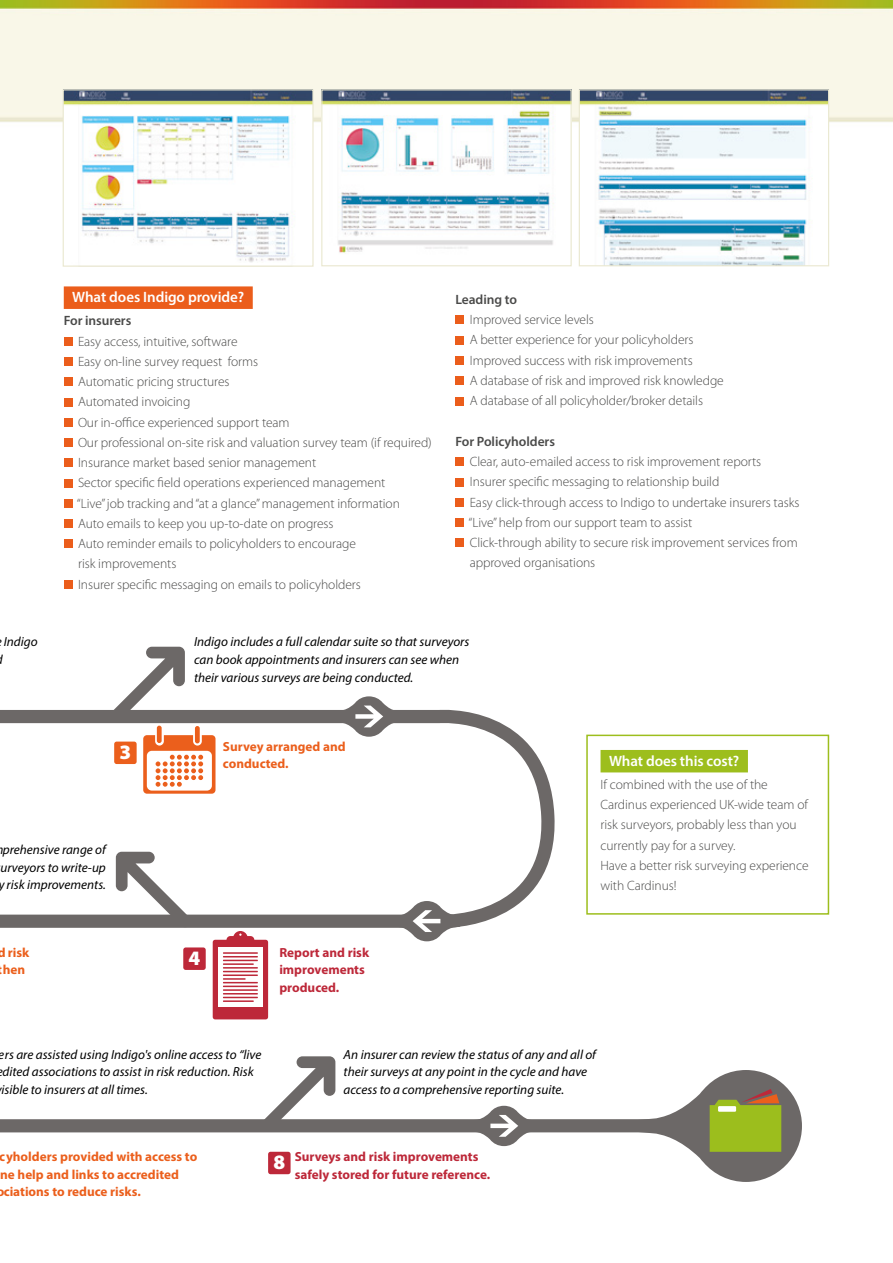
<style>
.page{position:relative;width:893px;height:1263px;background:#fff}
.page>*{position:absolute;margin:0;border:0;box-sizing:border-box;transform-origin:0 0}
.t1{font:900 20.55px "Myriad Pro";color:#fff}
.t2{font:600 15px "Myriad Pro";letter-spacing:-.005em;color:#fff}
.t3{font:300 13.5px/20.2px "Myriad Pro";letter-spacing:-.005em;color:#4a4a49}
.t4{font:600 13.5px "Myriad Pro";letter-spacing:-.005em;color:#4a4a49}
.t5{font:italic 13.2px/17.5px "Myriad Pro";color:#000}
.t6{font:700 13.2px/17.5px "Myriad Pro";color:#eb5f1c}
.t7{font:700 13.2px/17.5px "Myriad Pro";color:#bd2839}
</style>
<div class="page">
<img style="left:0;top:0;width:893px;height:548px">
<div style="left:64px;top:286px;width:189px;height:23px;background:#eb5d1b"></div>
<div style="left:64px;top:337px;width:8px;height:9px;background:#eb5d1b"></div>
<div style="left:64px;top:357px;width:8px;height:9px;background:#eb5d1b"></div>
<div style="left:64px;top:378px;width:8px;height:8px;background:#eb5d1b"></div>
<div style="left:64px;top:398px;width:8px;height:8px;background:#eb5d1b"></div>
<div style="left:64px;top:418px;width:8px;height:9px;background:#eb5d1b"></div>
<div style="left:64px;top:438px;width:8px;height:9px;background:#eb5d1b"></div>
<div style="left:64px;top:459px;width:8px;height:8px;background:#eb5d1b"></div>
<div style="left:64px;top:479px;width:8px;height:8px;background:#eb5d1b"></div>
<div style="left:64px;top:499px;width:8px;height:9px;background:#eb5d1b"></div>
<div style="left:64px;top:519px;width:8px;height:9px;background:#eb5d1b"></div>
<div style="left:64px;top:540px;width:8px;height:8px;background:#eb5d1b"></div>
<div style="left:64px;top:580px;width:8px;height:9px;background:#eb5d1b"></div>
<div style="left:455px;top:316px;width:9px;height:8px;background:#eb5d1b"></div>
<div style="left:455px;top:336px;width:9px;height:8px;background:#eb5d1b"></div>
<div style="left:455px;top:356px;width:9px;height:9px;background:#eb5d1b"></div>
<div style="left:455px;top:376px;width:9px;height:9px;background:#eb5d1b"></div>
<div style="left:455px;top:397px;width:9px;height:8px;background:#eb5d1b"></div>
<div style="left:455px;top:457px;width:9px;height:9px;background:#eb5d1b"></div>
<div style="left:455px;top:478px;width:9px;height:8px;background:#eb5d1b"></div>
<div style="left:455px;top:498px;width:9px;height:8px;background:#eb5d1b"></div>
<div style="left:455px;top:518px;width:9px;height:9px;background:#eb5d1b"></div>
<div style="left:455px;top:538px;width:9px;height:9px;background:#eb5d1b"></div>
<div style="left:600px;top:750px;width:148px;height:22px;background:#9dbe1d"></div>
<div style="left:586px;top:735px;width:243px;height:180px;border:2px solid #9dbe1d"></div>
<svg style="left:0;top:709px;width:697px;height:424px"></svg>
<svg style="left:335px;top:696px;width:64px;height:41px"></svg>
<svg style="left:470px;top:1106px;width:64px;height:40px"></svg>
<svg style="left:397px;top:901px;width:63px;height:40px"></svg>
<svg style="left:109px;top:647px;width:76px;height:76px"></svg>
<svg style="left:116px;top:852px;width:76px;height:76px"></svg>
<svg style="left:260px;top:1056px;width:75px;height:76px"></svg>
<svg style="left:634px;top:1070px;width:168px;height:112px"></svg>
<div style="left:718px;top:1106px;width:18px;height:6px;background:#fff"></div>
<div style="left:114px;top:741px;width:23px;height:23px;background:#eb5f1c;border-radius:2px"></div>
<div style="left:268px;top:1152px;width:23px;height:22px;background:#bd2839;border-radius:2px"></div>
<div style="left:183px;top:947px;width:23px;height:23px;background:#bd2839;border-radius:2px"></div>
<div style="left:157px;top:726px;width:5px;height:17px;background:#eb5f1c;border-radius:2px"></div>
<div style="left:195px;top:726px;width:5px;height:17px;background:#eb5f1c;border-radius:2px"></div>
<svg style="left:143px;top:735px;width:72px;height:59px"></svg>
<svg style="left:213px;top:931px;width:55px;height:88px"></svg>
<svg style="left:218px;top:947px;width:44px;height:59px"></svg>
<hr style="left:223px;top:952px;width:35px;height:2px;background:#bd2839">
<hr style="left:223px;top:956px;width:35px;height:1px;background:#bd2839">
<hr style="left:223px;top:960px;width:35px;height:1px;background:#bd2839">
<hr style="left:223px;top:963px;width:31px;height:2px;background:#bd2839">
<hr style="left:223px;top:967px;width:35px;height:1px;background:#bd2839">
<hr style="left:223px;top:971px;width:35px;height:1px;background:#bd2839">
<hr style="left:223px;top:974px;width:35px;height:2px;background:#bd2839">
<hr style="left:223px;top:978px;width:23px;height:2px;background:#bd2839">
<hr style="left:223px;top:989px;width:35px;height:2px;background:#bd2839">
<hr style="left:223px;top:997px;width:35px;height:1px;background:#bd2839">
<hr style="left:223px;top:982px;width:35px;height:1px;background:#bd2839">
<hr style="left:223px;top:985px;width:35px;height:2px;background:#bd2839">
<hr style="left:223px;top:993px;width:35px;height:1px;background:#bd2839">
<hr style="left:223px;top:1000px;width:31px;height:2px;background:#bd2839">
<img style="left:323px;top:91px;width:247px;height:173px">
<div style="left:321px;top:89px;width:251px;height:177px;border:1px solid #eae8d0"></div>
<img style="left:65px;top:91px;width:247px;height:174px">
<div style="left:63px;top:89px;width:251px;height:178px;border:1px solid #eae8d0"></div>
<img style="left:581px;top:91px;width:246px;height:173px">
<div style="left:579px;top:89px;width:250px;height:177px;border:1px solid #eae8d0"></div>
<p class="t2" style="left:72px;top:287px;width:173px">What does Indigo provide?</p>
<p class="t4" style="left:64px;top:312px;width:69px">For insurers</p>
<p class="t3" style="left:77px;top:331px;width:357px">Easy access, intuitive, software<br>Easy on-line survey request forms<br>Automatic pricing structures<br>Automated invoicing<br>Our in-office experienced support team<br>Our professional on-site risk and valuation survey team (if required)<br>Insurance market based senior management<br>Sector specific field operations experienced management<br>“Live” job tracking and “at a glance” management information<br>Auto emails to keep you up-to-date on progress<br>Auto reminder emails to policyholders to encourage<br>risk improvements<br>Insurer specific messaging on emails to policyholders</p>
<p class="t4" style="left:455px;top:291px;width:63px">Leading to</p>
<p class="t3" style="left:470px;top:309px;width:256px">Improved service levels<br>A better experience for your policyholders Improved success with risk improvements<br>A database of risk and improved risk knowledge A database of all policyholder/broker details</p>
<p class="t4" style="left:455px;top:433px;width:101px">For Policyholders</p>
<p class="t3" style="left:468px;top:451px;width:332px">Clear, auto-emailed access to risk improvement reports Insurer specific messaging to relationship build<br>Easy click-through access to Indigo to undertake insurers tasks “Live” help from our support team to assist<br>Click-through ability to secure risk improvement services from approved organisations</p>
<p class="t5" style="left:4px;top:633px;width:35px">Indigo</p>
<p class="t5" style="left:194px;top:633px;width:277px">Indigo includes a full calendar suite so that surveyors can book appointments and insurers can see when their various surveys are being conducted.</p>
<h1 class="t1" style="left:120px;top:738px;width:13px">3</h1>
<p class="t5" style="left:-2px;top:841px;width:109px;text-align:center">prehensive range of urveyors to write-up y risk improvements.</p>
<p class="t6" style="left:-3px;top:943px;width:34px">d risk then</p>
<p class="t6" style="left:223px;top:737px;width:124px">Survey arranged and conducted.</p>
<h1 class="t1" style="left:189px;top:944px;width:13px">4</h1>
<p class="t7" style="left:279px;top:943px;width:91px">Report and risk improvements produced.</p>
<p class="t2" style="left:609px;top:751px;width:132px">What does this cost?</p>
<p class="t3" style="left:600px;top:774px;width:210px">If combined with the use of the<br>Cardinus experienced UK-wide team of risk surveyors, probably less than you currently pay for a survey.<br>Have a better risk surveying experience with Cardinus!</p>
<p class="t5" style="left:-1px;top:1045px;width:264px">ers are assisted using Indigo's online access to “live dited associations to assist in risk reduction. Risk isible to insurers at all times.</p>
<p class="t5" style="left:344px;top:1045px;width:254px">An insurer can review the status of any and all of their surveys at any point in the cycle and have access to a comprehensive reporting suite.</p>
<p class="t6" style="left:0;top:1147px;width:199px">cyholders provided with access to ne help and links to accredited ciations to reduce risks.</p>
<p class="t7" style="left:295px;top:1147px;width:197px">Surveys and risk improvements safely stored for future reference.</p>
<h1 class="t1" style="left:273px;top:1148px;width:13px">8</h1>
</div>
